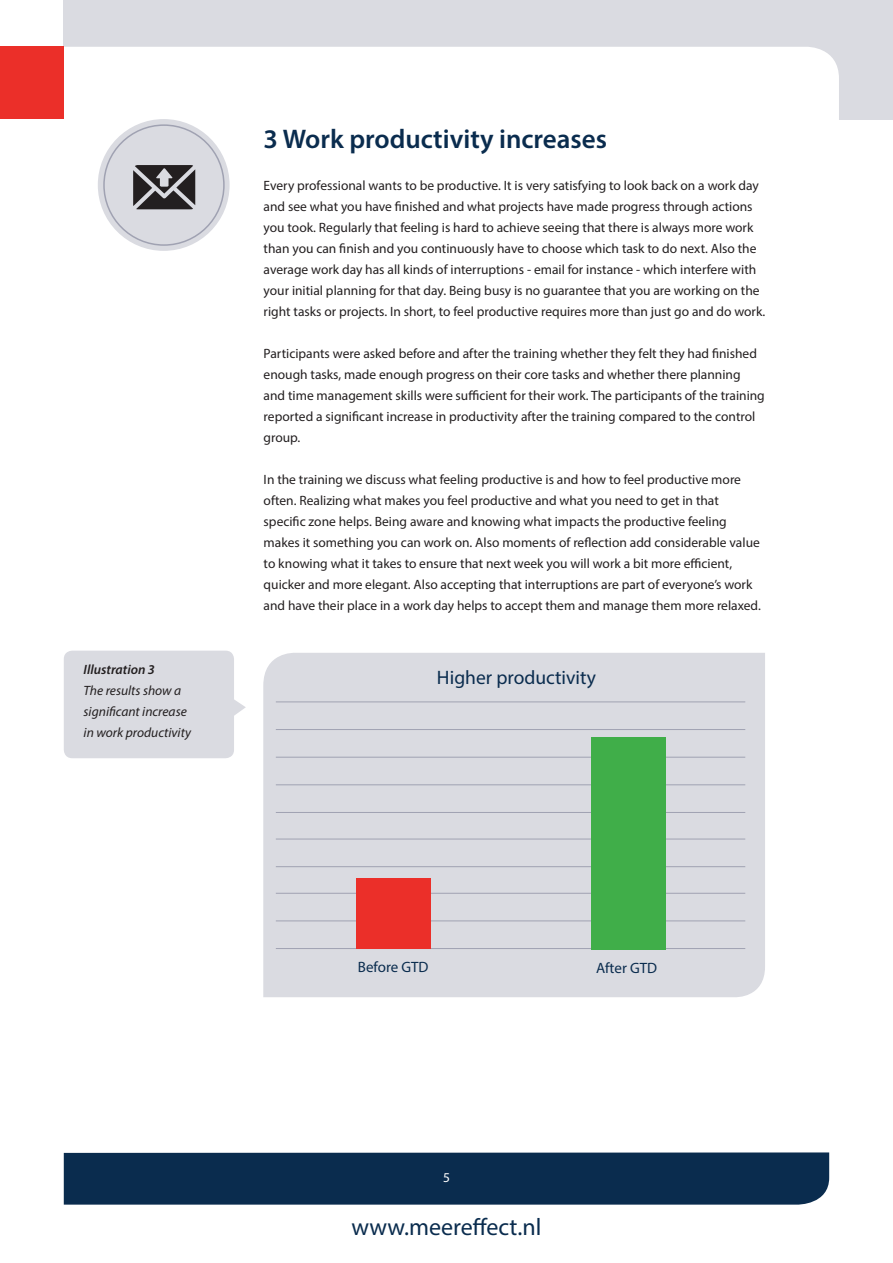
<style>
.page{position:relative;width:893px;height:1263px;background:#fff}
.page>*{position:absolute;margin:0;border:0;box-sizing:border-box;transform-origin:0 0}
.t1{font:600 27px "Myriad Pro";color:#0a2c4e}
.t2{font:24px "Myriad Pro";color:#0a2c4e}
.t3{font:19.5px "Myriad Pro";color:#0a2c4e}
.t4{font:15px "Myriad Pro";color:#0a2c4e}
.t5{font:13.5px/21px "Myriad Pro";color:#231f20}
.t6{font:italic 13.5px/21px "Myriad Pro";color:#231f20}
.t7{font:italic 600 13.5px "Myriad Pro";color:#231f20}
.t8{font:13.5px "Myriad Pro";color:#fff}
</style>
<div class="page">
<div style="left:64px;top:1152px;width:765px;height:53px;background:#0a2c4e"></div>
<div style="left:64px;top:0;width:829px;height:119px;background:#dadbe1"></div>
<div style="left:64px;top:47px;width:775px;height:84px;background:#fff"></div>
<div style="left:0;top:47px;width:64px;height:72px;background:#eb2f29"></div>
<div style="left:263px;top:653px;width:502px;height:344px;background:#dadbe1"></div>
<hr style="left:276px;top:701px;width:469px;height:1px;background:#a0a2b2">
<hr style="left:276px;top:729px;width:469px;height:1px;background:#a0a2b2">
<hr style="left:276px;top:757px;width:469px;height:1px;background:#a0a2b2">
<hr style="left:276px;top:784px;width:469px;height:1px;background:#a0a2b2">
<hr style="left:276px;top:812px;width:469px;height:1px;background:#a0a2b2">
<hr style="left:276px;top:839px;width:469px;height:1px;background:#a0a2b2">
<hr style="left:276px;top:866px;width:469px;height:1px;background:#a0a2b2">
<hr style="left:276px;top:893px;width:469px;height:1px;background:#a0a2b2">
<hr style="left:276px;top:920px;width:469px;height:1px;background:#a0a2b2">
<hr style="left:276px;top:948px;width:469px;height:1px;background:#a0a2b2">
<div style="left:356px;top:878px;width:75px;height:71px;background:#eb2f29"></div>
<div style="left:592px;top:737px;width:74px;height:212px;background:#40ae49"></div>
<div style="left:64px;top:651px;width:170px;height:107px;background:#dadbe1;border-radius:9px"></div>
<svg style="left:234px;top:699px;width:12px;height:17px"></svg>
<div style="left:98px;top:119px;width:132px;height:132px;background:#dadbe1;border-radius:50%"></div>
<div style="left:103px;top:124px;width:122px;height:122px;border:2px solid #a0a2b2;border-radius:50%"></div>
<svg style="left:133px;top:165px;width:62px;height:44px"></svg>
<p class="t7" style="left:84px;top:661px;width:73px">Illustration 3</p>
<p class="t6" style="left:84px;top:680px;width:109px">The results show a significant increase in work productivity</p>
<h1 class="t1" style="left:264px;top:122px;width:345px">3 Work productivity increases</h1>
<p class="t5" style="left:264px;top:175px;width:503px">Every professional wants to be productive. It is very satisfying to look back on a work day and see what you have finished and what projects have made progress through actions you took. Regularly that feeling is hard to achieve seeing that there is always more work than you can finish and you continuously have to choose which task to do next. Also the average work day has all kinds of interruptions - email for instance - which interfere with your initial planning for that day. Being busy is no guarantee that you are working on the right tasks or projects. In short, to feel productive requires more than just go and do work.</p>
<p class="t5" style="left:264px;top:343px;width:503px">Participants were asked before and after the training whether they felt they had finished enough tasks, made enough progress on their core tasks and whether there planning and time management skills were sufficient for their work. The participants of the training reported a significant increase in productivity after the training compared to the control group.</p>
<p class="t5" style="left:264px;top:469px;width:499px">In the training we discuss what feeling productive is and how to feel productive more often. Realizing what makes you feel productive and what you need to get in that specific zone helps. Being aware and knowing what impacts the productive feeling makes it something you can work on. Also moments of reflection add considerable value to knowing what it takes to ensure that next week you will work a bit more efficient, quicker and more elegant. Also accepting that interruptions are part of everyone’s work and have their place in a work day helps to accept them and manage them more relaxed.</p>
<h3 class="t3" style="left:437px;top:666px;width:160px">Higher productivity</h3>
<p class="t4" style="left:358px;top:957px;width:72px">Before GTD</p>
<p class="t4" style="left:596px;top:958px;width:63px">After GTD</p>
<p class="t8" style="left:443px;top:1169px;width:8px">5</p>
<h2 class="t2" style="left:352px;top:1212px;width:191px">www.meereffect.nl</h2>
</div>
